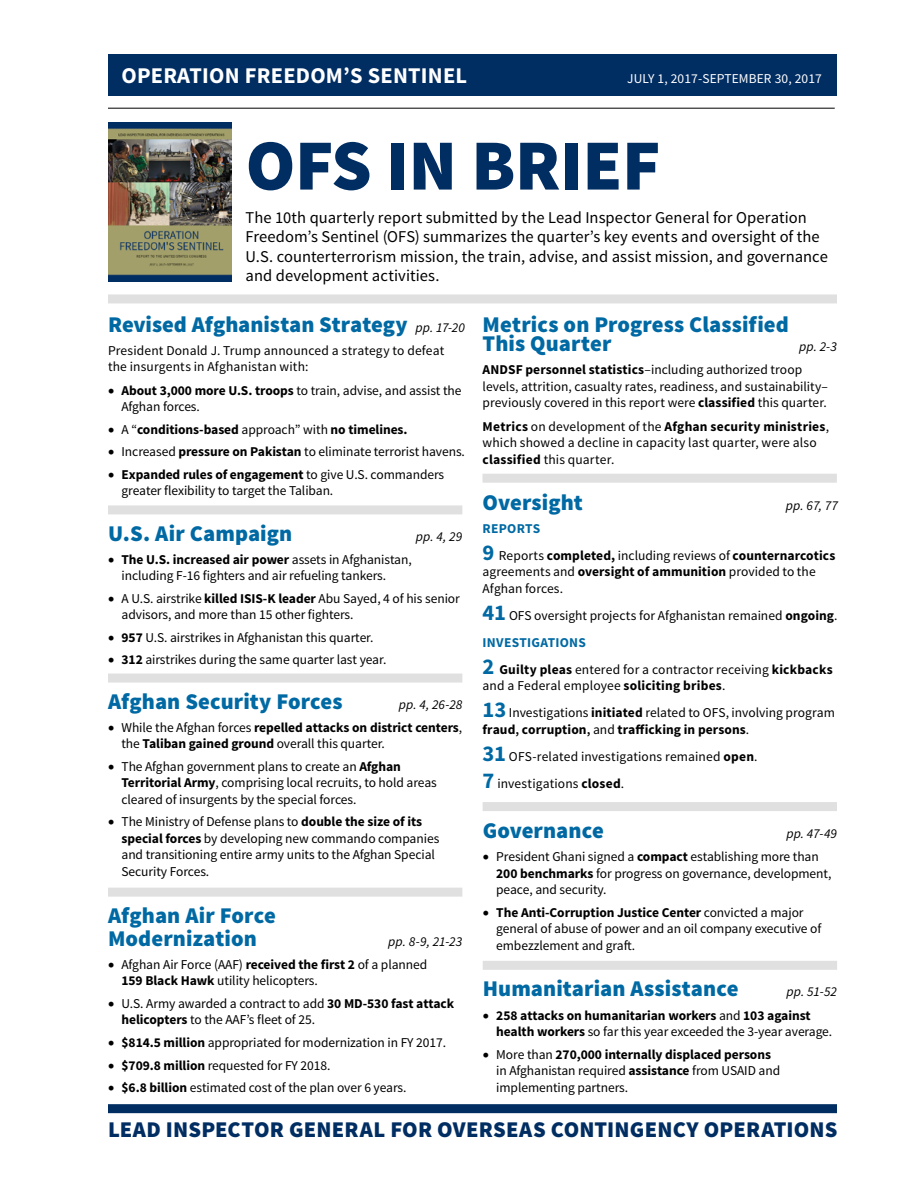
<style>
.page{position:relative;width:918px;height:1188px;background:#fff}
.page>*{position:absolute;margin:0;border:0;box-sizing:border-box;transform-origin:0 0}
.t1{font:900 72px "Source Sans Pro";letter-spacing:-.005em;color:#002d62}
.t2{font:900 22.5px/22.5px "Source Sans Pro";letter-spacing:.005em;color:#0069a3}
.t3{font:900 22.5px "Source Sans Pro";letter-spacing:.01em;color:#002d62}
.t4{font:700 22.5px "Source Sans Pro";letter-spacing:.01em;color:#fff}
.t5{font:16.5px/19.5px "Source Sans Pro";letter-spacing:.005em;color:#000}
.t6{font:13.5px/16.5px "Source Sans Pro";letter-spacing:-.005em;color:#000}
.t7{font:700 13.5px/16.5px "Source Sans Pro";letter-spacing:-.005em;color:#000}
.t8{font:italic 13.5px "Source Sans Pro";letter-spacing:.01em;color:#000}
.t9{font:13.5px "Source Sans Pro";letter-spacing:.01em;color:#fff}
.s1{font-weight:400;font-style:italic;font-size:13.5px;color:#000}
.s2{font-weight:700}
.s3{font-weight:400}
.s4{font-style:italic}
.s5{color:#0069a3}
.s6{font-size:22.5px;color:#0069a3}
.s7{font-weight:700;font-size:22.5px;color:#0069a3}
.s8{font-weight:700;color:#0069a3}
.s9{font-weight:600}
</style>
<div class="page">
<div style="left:108px;top:1104px;width:729px;height:9px;background:#002d62"></div>
<div style="left:108px;top:505px;width:354px;height:9px;background:#e0e0e1"></div>
<div style="left:108px;top:54px;width:729px;height:42px;background:#002d62"></div>
<div style="left:108px;top:674px;width:354px;height:9px;background:#e0e0e1"></div>
<div style="left:108px;top:888px;width:354px;height:9px;background:#e0e0e1"></div>
<img style="left:108px;top:122px;width:124px;height:160px">
<div style="left:483px;top:474px;width:354px;height:9px;background:#e0e0e1"></div>
<div style="left:483px;top:802px;width:354px;height:9px;background:#e0e0e1"></div>
<div style="left:483px;top:961px;width:354px;height:9px;background:#e0e0e1"></div>
<div style="left:108px;top:294px;width:729px;height:9px;background:#e0e0e1"></div>
<hr style="left:108px;top:108px;width:727px;height:1px;background:#000">
<h2 class="t4" style="left:122px;top:62px;width:347px">OPERATION FREEDOM’S SENTINEL</h2>
<p class="t9" style="left:627px;top:71px;width:196px">JULY 1, 2017-SEPTEMBER 30, 2017</p>
<h1 class="t1" style="left:246px;top:119px;width:417px">OFS IN BRIEF</h1>
<p class="t5" style="left:246px;top:208px;width:584px">The 10th quarterly report submitted by the Lead Inspector General for Operation Freedom’s Sentinel (OFS) summarizes the quarter’s key events and oversight of the U.S. counterterrorism mission, the train, advise, and assist mission, and governance and development activities.</p>
<h2 class="t2" style="left:108px;top:314px;width:358px">Revised Afghanistan Strategy <span class="s1">pp. 17-20</span></h2>
<p class="t6" style="left:108px;top:342px;width:338px">President Donald J. Trump announced a strategy to defeat the insurgents in Afghanistan with:</p>
<p class="t6" style="left:122px;top:382px;width:342px;text-indent:-14px">• <span class="s2">About 3,000 more U.S. troops</span> to train, advise, and assist the<br>Afghan forces.</p>
<p class="t7" style="left:108px;top:422px;width:301px">• <span class="s3">A “</span>conditions-based <span class="s3">approach” with</span> no timelines.</p>
<p class="t6" style="left:108px;top:444px;width:359px">• Increased <span class="s2">pressure on Pakistan</span> to eliminate terrorist havens.</p>
<p class="t6" style="left:122px;top:466px;width:324px;text-indent:-14px">• <span class="s2">Expanded rules of engagement</span> to give U.S. commanders greater flexibility to target the Taliban.</p>
<h2 class="t2" style="left:108px;top:523px;width:186px">U.S. Air Campaign</h2>
<p class="t8" style="left:416px;top:528px;width:48px">pp. 4, 29</p>
<p class="t6" style="left:122px;top:551px;width:292px;text-indent:-14px">• <span class="s2">The U.S. increased air power</span> assets in Afghanistan, including F-16 fighters and air refueling tankers.</p>
<p class="t6" style="left:122px;top:590px;width:340px;text-indent:-14px">• A U.S. airstrike <span class="s2">killed ISIS-K leader</span> Abu Sayed, 4 of his senior advisors, and more than 15 other fighters.</p>
<p class="t6" style="left:108px;top:629px;width:267px">• <span class="s2">957</span> U.S. airstrikes in Afghanistan this quarter.</p>
<p class="t6" style="left:108px;top:652px;width:280px">• <span class="s2">312</span> airstrikes during the same quarter last year.</p>
<h2 class="t2" style="left:108px;top:691px;width:236px">Afghan Security Forces</h2>
<p class="t8" style="left:399px;top:696px;width:65px">pp. 4, 26-28</p>
<p class="t7" style="left:122px;top:720px;width:342px;text-indent:-14px">• <span class="s3">While the Afghan forces</span> repelled attacks on district centers<span class="s3">, the</span> Taliban gained ground <span class="s3">overall this quarter.</span></p>
<p class="t6" style="left:122px;top:758px;width:317px;text-indent:-14px">• The Afghan government plans to create an <span class="s2">Afghan<br>Territorial Army</span>, comprising local recruits, to hold areas cleared of insurgents by the special forces.</p>
<p class="t6" style="left:122px;top:814px;width:319px;text-indent:-14px">• The Ministry of Defense plans to <span class="s2">double the size of its special forces</span> by developing new commando companies and transitioning entire army units to the Afghan Special Security Forces.</p>
<h2 class="t2" style="left:108px;top:906px;width:169px">Afghan Air Force<br>Modernization</h2>
<h2 class="t2" style="left:483px;top:316px;width:308px;line-height:19.5px">Metrics on Progress Classified<br>This Quarter</h2>
<p class="t6" style="left:483px;top:335px;width:356px;line-height:23.2px;text-indent:316px"><span class="s4">pp. 2-3<br></span><span class="s2">ANDSF personnel statistics</span>–including authorized troop</p>
<p class="t6" style="left:483px;top:378px;width:347px">levels, attrition, casualty rates, readiness, and sustainability– previously covered in this report were <span class="s2">classified</span> this quarter.</p>
<p class="t6" style="left:483px;top:418px;width:348px"><span class="s2">Metrics</span> on development of the <span class="s2">Afghan security ministries</span>, which showed a decline in capacity last quarter, were also <span class="s2">classified</span> this quarter.</p>
<h2 class="t2" style="left:483px;top:492px;width:102px">Oversight</h2>
<p class="t8" style="left:786px;top:497px;width:54px">pp. 67, 77</p>
<p class="t7" style="left:483px;top:516px;width:354px;line-height:27px"><span class="s5">REPORTS<br></span><span class="s6">9</span> <span class="s3">Reports</span> completed, <span class="s3">including reviews of</span> counternarcotics</p>
<p class="t6" style="left:483px;top:564px;width:335px">agreements and <span class="s2">oversight of ammunition</span> provided to the<br>Afghan forces.</p>
<p class="t6" style="left:483px;top:602px;width:356px;line-height:27px"><span class="s7">41</span> OFS oversight projects for Afghanistan remained <span class="s2">ongoing</span>.<br><span class="s8">INVESTIGATIONS<br></span><span class="s7">2</span> <span class="s2">Guilty pleas</span> entered for a contractor receiving <span class="s2">kickbacks</span></p>
<p class="t6" style="left:483px;top:673px;width:354px;line-height:27px">and a Federal employee <span class="s2">soliciting bribes</span>.<br><span class="s7">13</span> Investigations <span class="s2">initiated</span> related to OFS, involving program</p>
<p class="t6" style="left:483px;top:716px;width:277px;line-height:27px"><span class="s2">fraud</span><span class="s9">,</span> <span class="s2">corruption</span><span class="s9">,</span> and <span class="s2">trafficking in persons</span>.<br><span class="s7">31</span> OFS-related investigations remained <span class="s2">open</span>.<br><span class="s7">7</span> investigations <span class="s2">closed</span>.</p>
<h2 class="t2" style="left:483px;top:820px;width:123px">Governance</h2>
<p class="t8" style="left:786px;top:825px;width:52px">pp. 47-49</p>
<p class="t6" style="left:496px;top:849px;width:337px;text-indent:-14px">• President Ghani signed a <span class="s2">compact</span> establishing more than<br><span class="s2">200 benchmarks</span> for progress on governance, development, peace, and security.</p>
<p class="t6" style="left:496px;top:904px;width:327px;text-indent:-14px">• <span class="s2">The Anti-Corruption Justice Center</span> convicted a major general of abuse of power and an oil company executive of embezzlement and graft.</p>
<p class="t8" style="left:388px;top:933px;width:76px">pp. 8-9, 21-23</p>
<p class="t6" style="left:122px;top:957px;width:307px;text-indent:-14px">• Afghan Air Force (AAF) <span class="s2">received the first 2</span> of a planned<br><span class="s2">159 Black Hawk</span> utility helicopters.</p>
<p class="t6" style="left:122px;top:996px;width:334px;text-indent:-14px">• U.S. Army awarded a contract to add <span class="s2">30 MD-530 fast attack helicopters</span> to the AAF’s fleet of 25.</p>
<p class="t6" style="left:108px;top:1035px;width:340px">• <span class="s2">$814.5 million</span> appropriated for modernization in FY 2017.</p>
<p class="t6" style="left:108px;top:1057px;width:224px">• <span class="s2">$709.8 million</span> requested for FY 2018.</p>
<p class="t6" style="left:108px;top:1080px;width:300px">• <span class="s2">$6.8 billion</span> estimated cost of the plan over 6 years.</p>
<h2 class="t2" style="left:483px;top:979px;width:257px">Humanitarian Assistance</h2>
<p class="t8" style="left:787px;top:984px;width:52px">pp. 51-52</p>
<p class="t7" style="left:496px;top:1007px;width:338px;text-indent:-14px">• 258 attacks on humanitarian workers <span class="s3">and</span> 103 against health workers <span class="s3">so far this year exceeded the 3-year average.</span></p>
<p class="t7" style="left:496px;top:1046px;width:285px;text-indent:-13px">• <span class="s3">More than</span> 270,000 internally displaced persons <span class="s3">in Afghanistan required</span> assistance <span class="s3">from USAID and</span></p>
<p class="t6" style="left:496px;top:1079px;width:133px">implementing partners.</p>
<h2 class="t3" style="left:108px;top:1115px;width:731px">LEAD INSPECTOR GENERAL FOR OVERSEAS CONTINGENCY OPERATIONS</h2>
</div>
